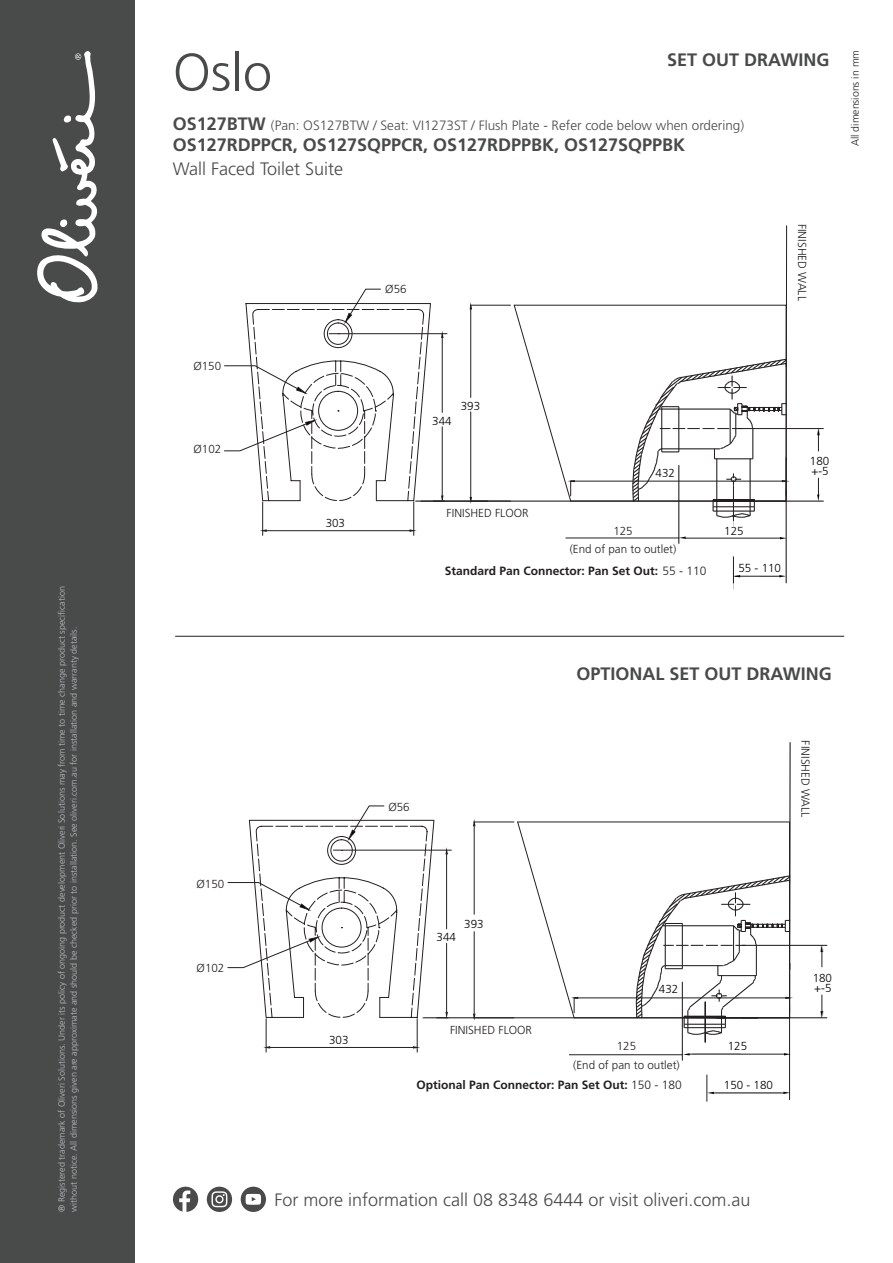
<style>
.page{position:relative;width:893px;height:1263px;background:#fff}
.page>*{position:absolute;margin:0;border:0;box-sizing:border-box;transform-origin:0 0}
.t1{font:300 52.5px "Frutiger LT Std";color:#494a4a}
.t2{font:700 18px "Frutiger LT Std";color:#494a4a}
.t3{font:300 18px "Frutiger LT Std";color:#494a4a}
.t4{font:300 13.5px "Frutiger LT Std";color:#494a4a}
.t5{font:700 12px "Frutiger LT Std";color:#231f20}
.t6{font:300 11.7px "Frutiger LT Std";color:#231f20}
.t7{font:300 11.7px/10.5px "Frutiger LT Std";color:#030303}
.t8{font:300 10.5px "Frutiger LT Std";color:#231f20}
.t9{font:300 9px/12px "Frutiger LT Std";color:#bcbdc0}
.s1{font-weight:700;font-size:18px}
.s2{font-weight:300}
</style>
<div class="page">
<div style="left:0;top:0;width:135px;height:1263px;background:#494a4a"></div>
<svg style="left:37px;top:51px;width:61px;height:252px"></svg>
<div style="left:207px;top:1187px;width:25px;height:25px;background:#494a4a;border-radius:50%"></div>
<svg style="left:211px;top:1191px;width:16px;height:16px"></svg>
<div style="left:173px;top:1187px;width:25px;height:25px;background:#494a4a;border-radius:50%"></div>
<svg style="left:179px;top:1190px;width:11px;height:22px"></svg>
<div style="left:241px;top:1187px;width:25px;height:25px;background:#494a4a;border-radius:50%"></div>
<svg style="left:246px;top:1194px;width:15px;height:11px"></svg>
<hr style="left:175px;top:636px;width:669px;height:1px;background:#231f20">
<hr style="left:682px;top:982px;width:1px;height:78px;background:#221f21">
<hr style="left:789px;top:1006px;width:1px;height:94px;background:#221f21">
<hr style="left:713px;top:1093px;width:51px;height:1px;background:#221f21">
<hr style="left:690px;top:1054px;width:95px;height:1px;background:#221f21">
<hr style="left:742px;top:1017px;width:85px;height:1px;background:#221f21">
<hr style="left:742px;top:945px;width:85px;height:1px;background:#221f21">
<hr style="left:270px;top:1047px;width:143px;height:1px;background:#231f20">
<hr style="left:417px;top:1019px;width:1px;height:33px;background:#231f20">
<hr style="left:266px;top:1019px;width:1px;height:33px;background:#231f20">
<hr style="left:569px;top:1054px;width:114px;height:1px;background:#221f21">
<hr style="left:705px;top:1002px;width:1px;height:40px;background:#221f21">
<svg style="left:821px;top:945px;width:2px;height:22px"></svg>
<svg style="left:821px;top:995px;width:2px;height:23px"></svg>
<svg style="left:784px;top:1053px;width:7px;height:2px"></svg>
<svg style="left:764px;top:1092px;width:26px;height:2px"></svg>
<svg style="left:707px;top:1075px;width:7px;height:26px"></svg>
<svg style="left:227px;top:742px;width:565px;height:293px"></svg>
<hr style="left:679px;top:465px;width:1px;height:79px;background:#221f21">
<hr style="left:786px;top:489px;width:1px;height:94px;background:#221f21">
<hr style="left:733px;top:485px;width:1px;height:36px;background:#221f21">
<hr style="left:734px;top:576px;width:47px;height:1px;background:#221f21">
<hr style="left:685px;top:538px;width:95px;height:1px;background:#221f21">
<hr style="left:739px;top:501px;width:85px;height:1px;background:#221f21">
<hr style="left:739px;top:428px;width:85px;height:1px;background:#221f21">
<hr style="left:266px;top:530px;width:144px;height:1px;background:#231f20">
<hr style="left:413px;top:502px;width:1px;height:33px;background:#231f20">
<hr style="left:262px;top:502px;width:1px;height:33px;background:#231f20">
<svg style="left:260px;top:529px;width:7px;height:3px"></svg>
<svg style="left:409px;top:529px;width:7px;height:3px"></svg>
<hr style="left:566px;top:538px;width:113px;height:1px;background:#221f21">
<svg style="left:817px;top:478px;width:2px;height:23px"></svg>
<svg style="left:679px;top:536px;width:7px;height:3px"></svg>
<svg style="left:780px;top:537px;width:7px;height:2px"></svg>
<svg style="left:779px;top:575px;width:7px;height:2px"></svg>
<svg style="left:733px;top:556px;width:7px;height:27px"></svg>
<svg style="left:817px;top:429px;width:3px;height:22px"></svg>
<svg style="left:224px;top:225px;width:565px;height:293px"></svg>
<p class="t9" style="left:56px;top:1212px;width:627px;rotate:-90deg">® Registered trademark of Oliveri Solutions. Under its policy of ongoing product development Oliveri Solutions may from time to time change product specification without notice. All dimensions given are approximate and should be checked prior to installation. See oliveri.com.au for installation and warranty details.</p>
<h1 class="t1" style="left:173px;top:43px;width:101px">Oslo</h1>
<h2 class="t2" style="left:667px;top:49px;width:164px">SET OUT DRAWING</h2>
<h3 class="t4" style="left:173px;top:117px;width:573px"><span class="s1">OS127BTW</span> (Pan: OS127BTW / Seat: VI1273ST / Flush Plate - Refer code below when ordering)</h3>
<h2 class="t2" style="left:173px;top:134px;width:514px">OS127RDPPCR, OS127SQPPCR, OS127RDPPBK, OS127SQPPBK</h2>
<h2 class="t3" style="left:173px;top:158px;width:172px">Wall Faced Toilet Suite</h2>
<p class="t6" style="left:385px;top:282px;width:23px">Ø56</p>
<p class="t6" style="left:809px;top:224px;width:79px;rotate:90deg">FINISHED WALL</p>
<p class="t8" style="left:849px;top:146px;width:98px;rotate:-90deg">All dimensions in mm</p>
<p class="t6" style="left:193px;top:359px;width:29px">Ø150</p>
<p class="t6" style="left:194px;top:442px;width:29px">Ø102</p>
<p class="t7" style="left:326px;top:518px;width:21px">303</p>
<p class="t7" style="left:432px;top:416px;width:21px">344</p>
<p class="t7" style="left:461px;top:401px;width:21px">393</p>
<p class="t6" style="left:447px;top:506px;width:84px">FINISHED FLOOR</p>
<p class="t6" style="left:613px;top:524px;width:21px">125</p>
<p class="t7" style="left:655px;top:467px;width:21px">432</p>
<p class="t6" style="left:570px;top:542px;width:108px">(End of pan to outlet)</p>
<h3 class="t5" style="left:445px;top:563px;width:263px">Standard Pan Connector: Pan Set Out: <span class="s2">55 - 110</span></h3>
<p class="t7" style="left:724px;top:526px;width:21px">125</p>
<p class="t7" style="left:738px;top:563px;width:44px">55 - 110</p>
<p class="t7" style="left:810px;top:455px;width:21px">180 +-5</p>
<p class="t6" style="left:196px;top:877px;width:29px">Ø150</p>
<p class="t6" style="left:197px;top:961px;width:29px">Ø102</p>
<p class="t7" style="left:329px;top:1035px;width:21px">303</p>
<p class="t6" style="left:388px;top:800px;width:23px">Ø56</p>
<p class="t7" style="left:437px;top:932px;width:21px">344</p>
<p class="t7" style="left:464px;top:919px;width:21px">393</p>
<p class="t6" style="left:450px;top:1023px;width:84px">FINISHED FLOOR</p>
<h2 class="t2" style="left:576px;top:663px;width:257px">OPTIONAL SET OUT DRAWING</h2>
<p class="t7" style="left:659px;top:984px;width:21px">432</p>
<p class="t6" style="left:812px;top:740px;width:79px;rotate:90deg">FINISHED WALL</p>
<p class="t7" style="left:813px;top:973px;width:21px">180 +-5</p>
<p class="t6" style="left:617px;top:1039px;width:21px">125</p>
<p class="t6" style="left:573px;top:1059px;width:108px">(End of pan to outlet)</p>
<h3 class="t5" style="left:416px;top:1078px;width:267px">Optional Pan Connector: Pan Set Out: <span class="s2">150 - 180</span></h3>
<p class="t7" style="left:728px;top:1041px;width:21px">125</p>
<p class="t7" style="left:724px;top:1079px;width:51px">150 - 180</p>
<h2 class="t3" style="left:275px;top:1190px;width:477px">For more information call 08 8348 6444 or visit oliveri.com.au</h2>
</div>
